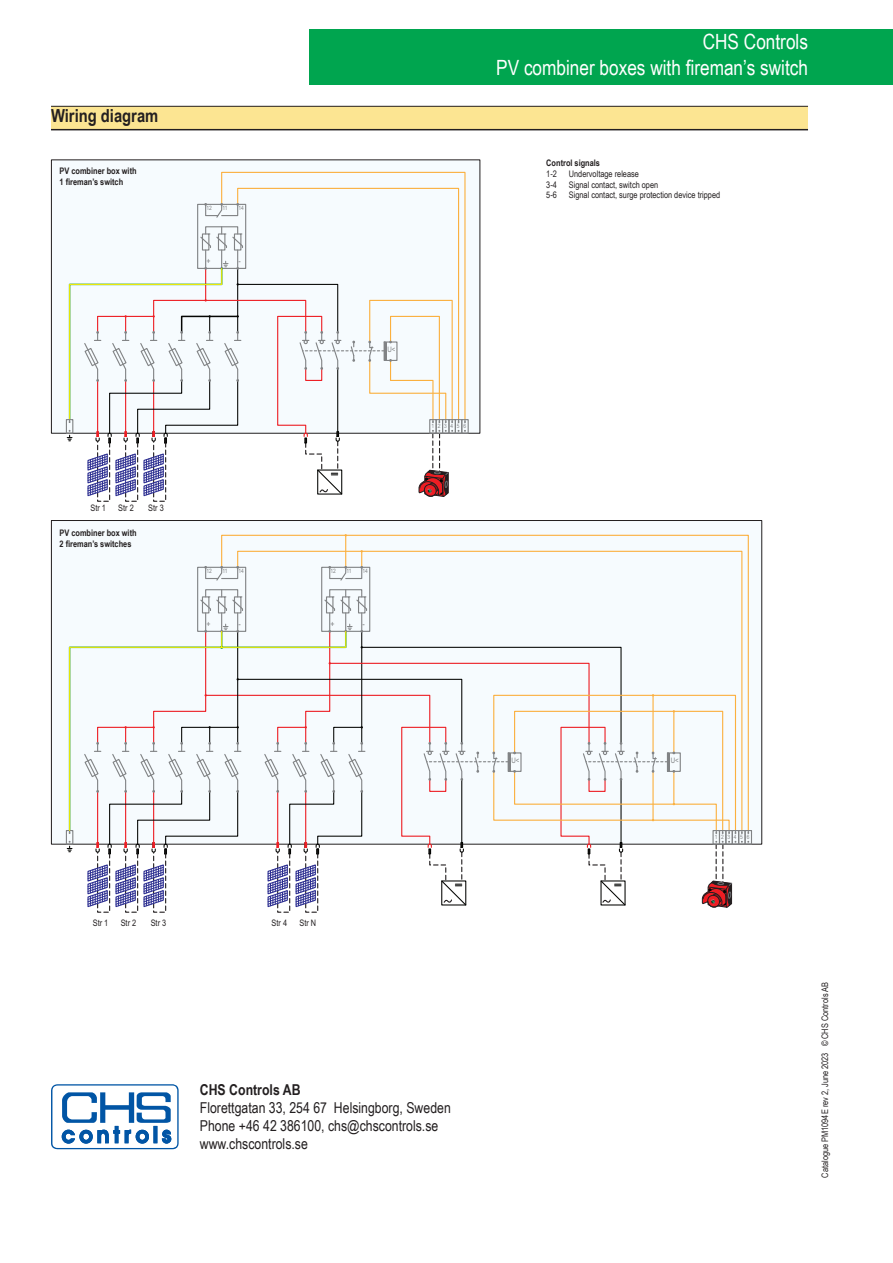
<style>
.page{position:relative;width:893px;height:1263px;background:#fff}
.page>*{position:absolute;margin:0;border:0;box-sizing:border-box;transform-origin:0 0}
.t1{font:21px/25.2px "Arial Narrow";color:#fff;text-align:right}
.t2{font:700 18px "Arial Narrow";color:#231f20}
.t3{font:15px/18px "Arial Narrow";color:#231f20}
.t4{font:700 15px "Arial Narrow";color:#231f20}
.t5{font:9px "Arial Narrow";color:#231f20}
.t6{font:700 9px/10.8px "Arial Narrow";color:#231f20}
.t7{font:8.55px "Arial Narrow";color:#818385}
.t8{font:7.5px "Arial Narrow";color:#818385}
.t9{font:6px "Arial Narrow";letter-spacing:.61em;color:#818385}
</style>
<div class="page">
<div style="left:51px;top:106px;width:757px;height:24px;background:#fce592"></div>
<div style="left:309px;top:30px;width:584px;height:55px;background:#00a54f"></div>
<svg style="left:51px;top:1084px;width:128px;height:65px"></svg>
<div style="left:51px;top:521px;width:711px;height:323px;background:#f6fbfe"></div>
<svg style="left:362px;top:534px;width:387px;height:56px"></svg>
<div style="left:205px;top:589px;width:33px;height:8px;border:1px solid #818385"></div>
<svg style="left:67px;top:841px;width:5px;height:11px"></svg>
<div style="left:744px;top:830px;width:8px;height:15px;border:1px solid #818385"></div>
<div style="left:329px;top:589px;width:33px;height:8px;border:1px solid #818385"></div>
<div style="left:66px;top:830px;width:7px;height:15px;border:1px solid #818385"></div>
<div style="left:197px;top:567px;width:49px;height:65px;border:1px solid #818385"></div>
<div style="left:321px;top:567px;width:49px;height:65px;border:1px solid #818385"></div>
<svg style="left:204px;top:534px;width:159px;height:48px"></svg>
<svg style="left:69px;top:646px;width:14px;height:185px"></svg>
<svg style="left:83px;top:590px;width:666px;height:323px"></svg>
<div style="left:51px;top:160px;width:429px;height:273px;background:#f6fbfe"></div>
<svg style="left:221px;top:171px;width:245px;height:56px"></svg>
<div style="left:197px;top:204px;width:49px;height:65px;border:1px solid #818385"></div>
<div style="left:205px;top:226px;width:33px;height:9px;border:1px solid #818385"></div>
<svg style="left:204px;top:203px;width:35px;height:16px"></svg>
<div style="left:461px;top:419px;width:8px;height:15px;border:1px solid #818385"></div>
<svg style="left:67px;top:227px;width:399px;height:275px"></svg>
<div style="left:66px;top:419px;width:7px;height:15px;border:1px solid #818385"></div>
<hr style="left:51px;top:129px;width:757px;height:1px;background:#231f20">
<hr style="left:51px;top:106px;width:757px;height:1px;background:#231f20">
<h2 class="t2" style="left:51px;top:106px;width:109px">Wiring diagram</h2>
<p class="t6" style="left:60px;top:165px;width:79px">PV combiner box with<br>1 fireman’s switch</p>
<p class="t9" style="left:206px;top:206px;width:7px">12</p>
<p class="t9" style="left:222px;top:206px;width:7px">11</p>
<p class="t9" style="left:238px;top:206px;width:7px">14</p>
<p class="t7" style="left:206px;top:258px;width:6px">+</p>
<p class="t7" style="left:238px;top:258px;width:4px">-</p>
<p class="t5" style="left:90px;top:504px;width:17px">Str 1</p>
<p class="t5" style="left:118px;top:504px;width:17px">Str 2</p>
<p class="t5" style="left:148px;top:504px;width:17px">Str 3</p>
<p class="t6" style="left:60px;top:527px;width:79px">PV combiner box with<br>2 fireman’s switches</p>
<p class="t9" style="left:206px;top:569px;width:7px">12</p>
<p class="t9" style="left:222px;top:569px;width:7px">11</p>
<p class="t9" style="left:238px;top:569px;width:7px">14</p>
<p class="t7" style="left:206px;top:621px;width:6px">+</p>
<p class="t7" style="left:238px;top:621px;width:4px">-</p>
<h1 class="t1" style="left:496px;top:29px;width:313px">CHS Controls<br>PV combiner boxes with fireman’s switch</h1>
<p class="t6" style="left:546px;top:157px;width:55px">Control signals</p>
<p class="t5" style="left:546px;top:168px;width:12px">1-2</p>
<p class="t5" style="left:569px;top:168px;width:72px">Undervoltage release</p>
<p class="t5" style="left:546px;top:179px;width:12px">3-4</p>
<p class="t5" style="left:569px;top:179px;width:91px">Signal contact, switch open</p>
<p class="t5" style="left:546px;top:190px;width:12px">5-6</p>
<p class="t5" style="left:569px;top:190px;width:153px">Signal contact, surge protection device tripped</p>
<p class="t8" style="left:387px;top:347px;width:10px">U&lt;</p>
<p class="t9" style="left:431px;top:424px;width:36px">123456</p>
<p class="t9" style="left:330px;top:569px;width:7px">12</p>
<p class="t9" style="left:346px;top:569px;width:7px">11</p>
<p class="t9" style="left:362px;top:569px;width:7px">14</p>
<p class="t7" style="left:330px;top:621px;width:6px">+</p>
<p class="t7" style="left:362px;top:621px;width:4px">-</p>
<p class="t5" style="left:93px;top:920px;width:17px">Str 1</p>
<p class="t5" style="left:121px;top:920px;width:17px">Str 2</p>
<p class="t5" style="left:151px;top:920px;width:17px">Str 3</p>
<p class="t5" style="left:272px;top:920px;width:17px">Str 4</p>
<p class="t5" style="left:299px;top:920px;width:18px">Str N</p>
<p class="t8" style="left:511px;top:758px;width:10px">U&lt;</p>
<h3 class="t4" style="left:200px;top:1081px;width:102px">CHS Controls AB</h3>
<h3 class="t3" style="left:200px;top:1099px;width:252px">Florettgatan 33, 254 67 Helsingborg, Sweden<br>Phone +46 42 386100, chs@chscontrols.se www.chscontrols.se</h3>
<p class="t8" style="left:671px;top:758px;width:10px">U&lt;</p>
<p class="t9" style="left:715px;top:835px;width:36px">123456</p>
<p class="t5" style="left:820px;top:1178px;width:197px;rotate:-90deg">Catalogue PM1094E rev 2, June 2023 © CHS Controls AB</p>
</div>
